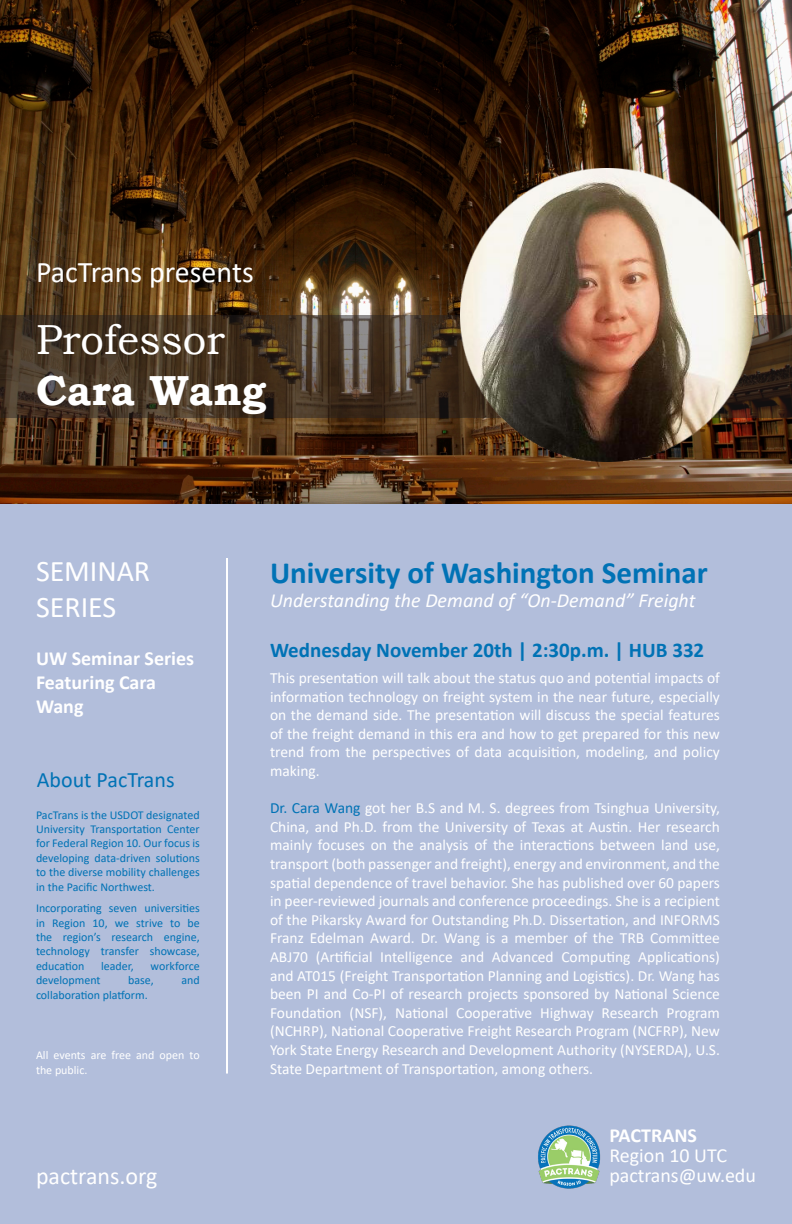
<style>
.page{position:relative;width:792px;height:1224px;background:#fff}
.page>*{position:absolute;margin:0;border:0;box-sizing:border-box;transform-origin:0 0}
.t1{font:42px "Bookman Old Style";color:#fff}
.t2{font:700 42px "Bookman Old Style";color:#fff}
.t3{font:700 31px "Calibri";color:#0072b5}
.t4{font:30px/36px "Calibri";color:#fff}
.t5{font:24px "Calibri";color:#fff}
.t6{font:22px "Calibri";color:#0072b5}
.t7{font:700 21px "Calibri";color:#0072b5}
.t8{font:italic 20px "Calibri";color:#fff}
.t9{font:700 20px/24px "Calibri";color:#fff}
.t10{font:20px "Calibri";color:#fff}
.t11{font:15.5px/18.6px "Calibri";color:#fff;text-align:justify}
.t12{font:12px/14.4px "Calibri";color:#0072b5;text-align:justify}
.t13{font:12px/14.4px "Calibri";color:#fff}
.s1{color:#0072b5}
</style>
<div class="page">
<img style="left:0;top:0;width:792px;height:504px">
<div style="left:0;top:504px;width:792px;height:720px;background:#b2bedb"></div>
<svg style="left:0;top:315px;width:792px;height:103px;background:#463626"></svg>
<img style="left:461px;top:168px;width:292px;height:293px">
<img style="left:538px;top:1126px;width:62px;height:63px">
<hr style="left:226px;top:558px;width:2px;height:516px;background:#fff">
<p class="t4" style="left:36px;top:253px;width:219px">PacTrans presents</p>
<p class="t1" style="left:36px;top:312px;width:190px">Professor</p>
<p class="t2" style="left:36px;top:360px;width:232px">Cara Wang</p>
<p class="t4" style="left:36px;top:552px;width:116px">SEMINAR<br>SERIES</p>
<p class="t9" style="left:36px;top:646px;width:160px">UW Seminar Series<br>Featuring Cara<br>Wang</p>
<p class="t6" style="left:37px;top:765px;width:139px">About PacTrans</p>
<p class="t12" style="left:36px;top:807px;width:165px">PacTrans is the USDOT designated University Transportation Center for Federal Region 10. Our focus is developing data-driven solutions to the diverse mobility challenges in the Pacific Northwest.</p>
<p class="t12" style="left:36px;top:901px;width:165px">Incorporating seven universities in Region 10, we strive to be the region’s research engine, technology transfer showcase, education</p>
<p class="t12" style="left:101px;top:958px;width:34px">leader,</p>
<p class="t12" style="left:151px;top:958px;width:51px">workforce</p>
<p class="t12" style="left:36px;top:973px;width:66px">development</p>
<p class="t12" style="left:128px;top:973px;width:27px">base,</p>
<p class="t12" style="left:181px;top:973px;width:20px">and</p>
<p class="t12" style="left:36px;top:987px;width:113px">collaboration platform.</p>
<p class="t13" style="left:36px;top:1048px;width:165px">All events are free and open to the public.</p>
<p class="t5" style="left:36px;top:1160px;width:123px">pactrans.org</p>
<p class="t3" style="left:270px;top:551px;width:439px">University of Washington Seminar</p>
<p class="t8" style="left:270px;top:586px;width:427px">Understanding the Demand of “On-Demand” Freight</p>
<p class="t7" style="left:270px;top:635px;width:436px">Wednesday November 20th | 2:30p.m. | HUB 332</p>
<p class="t11" style="left:270px;top:668px;width:452px">This presentation will talk about the status quo and potential impacts of information technology on freight system in the near future, especially on the demand side. The presentation will discuss the special features of the freight demand in this era and how to get prepared for this new trend from the perspectives of data acquisition, modeling, and policy making.</p>
<p class="t11" style="left:270px;top:798px;width:452px"><span class="s1">Dr. Cara Wang</span> got her B.S and M. S. degrees from Tsinghua University, China, and Ph.D. from the University of Texas at Austin. Her research mainly focuses on the analysis of the interactions between land use, transport (both passenger and freight), energy and environment, and the spatial dependence of travel behavior. She has published over 60 papers in peer-reviewed journals and conference proceedings. She is a recipient of the Pikarsky Award for Outstanding Ph.D. Dissertation, and INFORMS Franz Edelman Award. Dr. Wang is a member of the TRB Committee ABJ70 (Artificial Intelligence and Advanced Computing Applications) and AT015 (Freight Transportation Planning and Logistics). Dr. Wang has been PI and Co-PI of research projects sponsored by National Science Foundation (NSF), National Cooperative Highway Research Program (NCHRP), National Cooperative Freight Research Program (NCFRP), New York State Energy Research and Development Authority (NYSERDA), U.S.<br>State Department of Transportation, among others.</p>
<p class="t9" style="left:609px;top:1123px;width:89px">PACTRANS</p>
<p class="t10" style="left:609px;top:1141px;width:119px">Region 10 UTC</p>
<p class="t10" style="left:609px;top:1161px;width:148px">pactrans@uw.edu</p>
</div>
